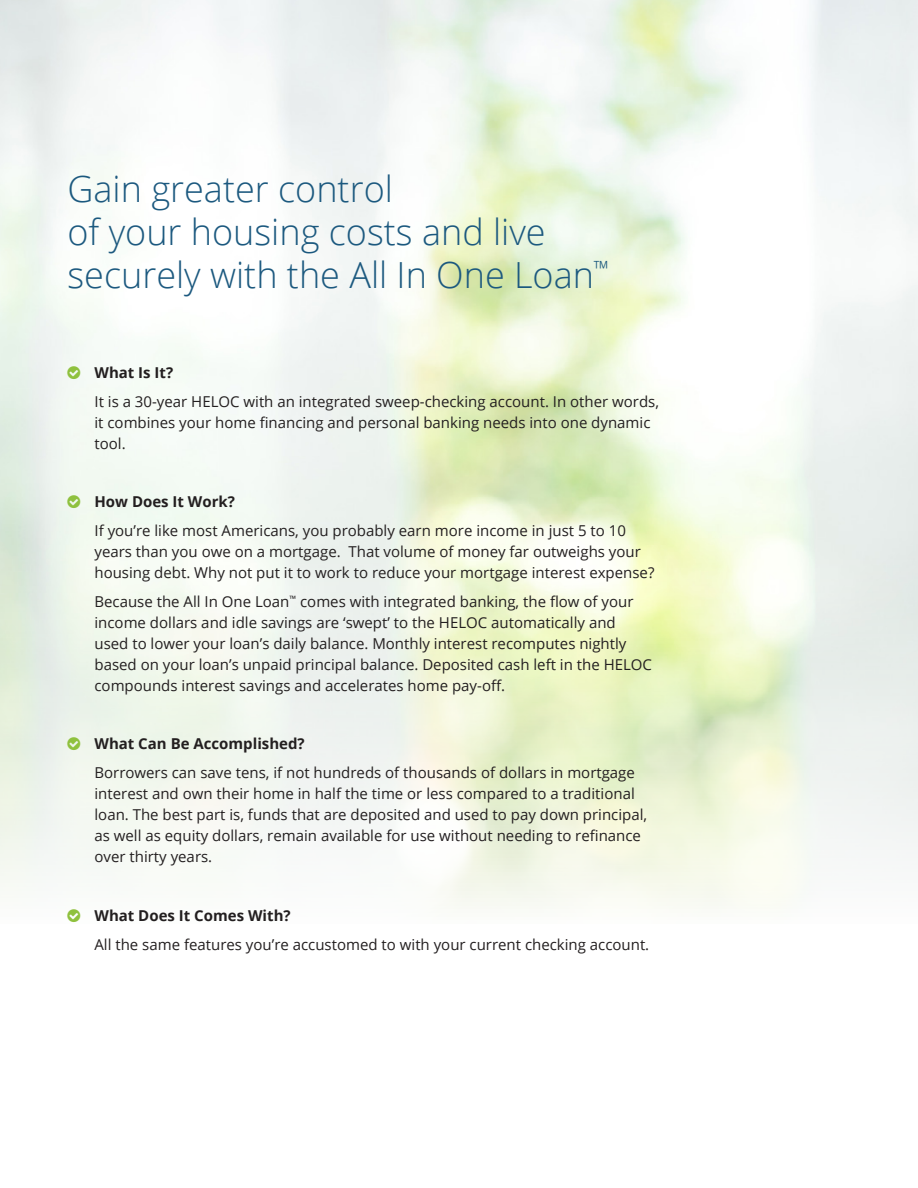
<style>
.page{position:relative;width:918px;height:1188px;background:#fff}
.page>*{position:absolute;margin:0;border:0;box-sizing:border-box;transform-origin:0 0}
.t1{font:300 36px/43.3px "Open Sans";color:#1c597f}
.t2{font:15px/21px "Open Sans";color:#231f20}
.t3{font:700 15px "Open Sans";color:#231f20}
.s1{color:#8fc13e}
</style>
<div class="page">
<p class="t1" style="left:68px;top:166px;width:543px">Gain greater control<br>of your housing costs and live securely with the All In One Loan<sup>™</sup></p>
<p class="t3" style="left:68px;top:362px;width:107px"><span class="s1">□</span> What Is It?</p>
<p class="t2" style="left:94px;top:390px;width:566px">It is a 30-year HELOC with an integrated sweep-checking account. In other words, it combines your home financing and personal banking needs into one dynamic tool.</p>
<p class="t3" style="left:68px;top:491px;width:169px"><span class="s1">□</span> How Does It Work?</p>
<p class="t2" style="left:94px;top:520px;width:561px">If you’re like most Americans, you probably earn more income in just 5 to 10 years than you owe on a mortgage. That volume of money far outweighs your housing debt. Why not put it to work to reduce your mortgage interest expense?</p>
<p class="t2" style="left:94px;top:591px;width:559px">Because the All In One Loan<sup>™</sup> comes with integrated banking, the flow of your income dollars and idle savings are ‘swept’ to the HELOC automatically and used to lower your loan’s daily balance. Monthly interest recomputes nightly based on your loan’s unpaid principal balance. Deposited cash left in the HELOC compounds interest savings and accelerates home pay-off.</p>
<p class="t3" style="left:68px;top:733px;width:239px"><span class="s1">□</span> What Can Be Accomplished?</p>
<p class="t2" style="left:94px;top:762px;width:554px">Borrowers can save tens, if not hundreds of thousands of dollars in mortgage interest and own their home in half the time or less compared to a traditional loan. The best part is, funds that are deposited and used to pay down principal, as well as equity dollars, remain available for use without needing to refinance over thirty years.</p>
<p class="t3" style="left:68px;top:905px;width:225px"><span class="s1">□</span> What Does It Comes With?</p>
<p class="t2" style="left:94px;top:933px;width:556px">All the same features you’re accustomed to with your current checking account.</p>
</div>
